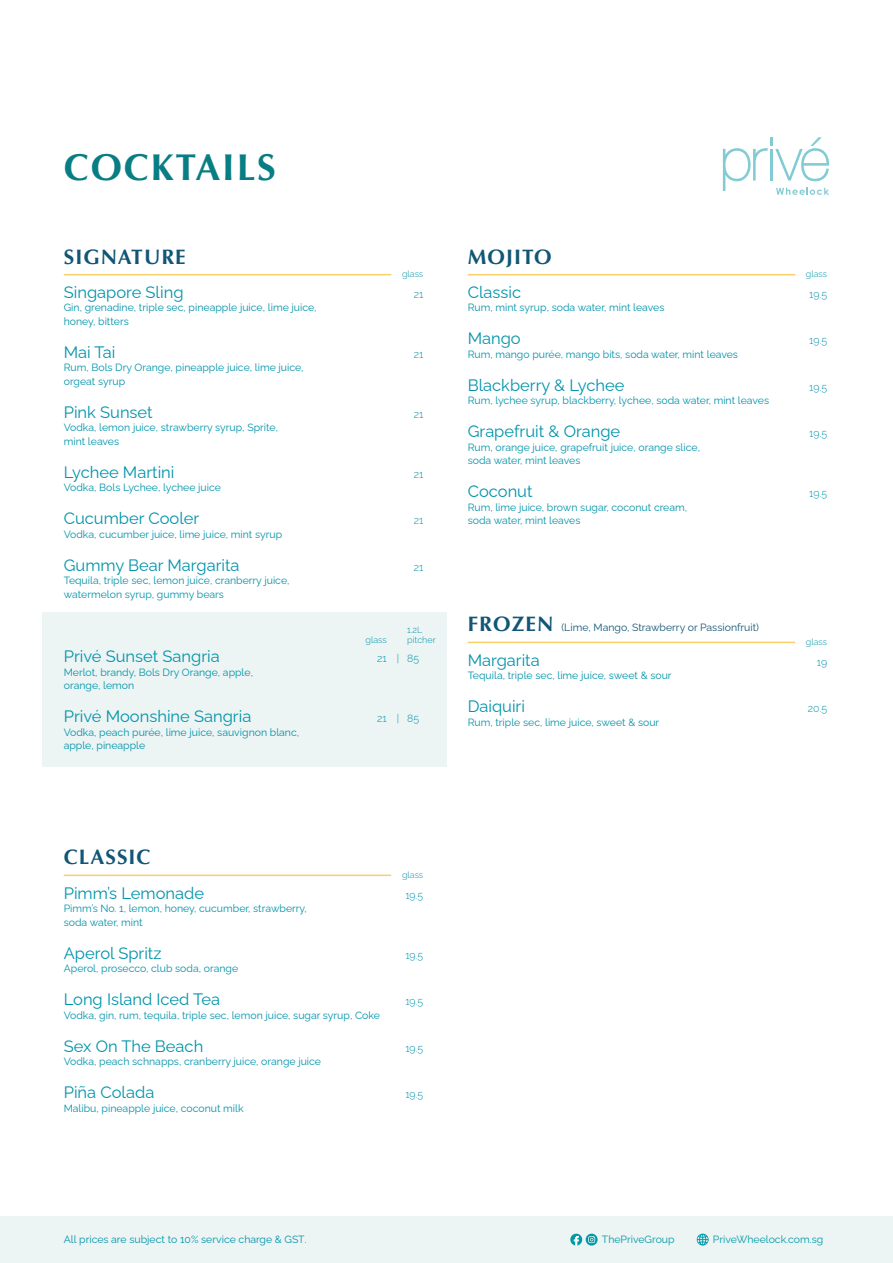
<style>
.page{position:relative;width:893px;height:1263px;background:#fff}
.page>*{position:absolute;margin:0;border:0;box-sizing:border-box;transform-origin:0 0}
.t1{font:700 37.5px "Optima";letter-spacing:.05em;color:#087e84}
.t2{font:700 21px "Optima";letter-spacing:.05em;color:#125677}
.t3{font:100 16.5px "Raleway";color:#0094aa}
.t4{font:100 10.5px/13.5px "Raleway";color:#0094aa}
.t5{font:100 10.5px "Raleway";color:#145676}
.t6{font:100 10.5px "Raleway";color:#009aa7}
.t7{font:100 9px/10.5px "Raleway";color:#0094aa}
.s1{font-family:"Optima";font-weight:700;font-size:21px;color:#125677}
</style>
<div class="page">
<div style="left:0;top:1216px;width:893px;height:47px;background:#edf4f4"></div>
<svg style="left:697px;top:1233px;width:12px;height:12px"></svg>
<svg style="left:586px;top:1233px;width:12px;height:12px"></svg>
<svg style="left:588px;top:1236px;width:7px;height:7px"></svg>
<svg style="left:570px;top:1233px;width:12px;height:12px"></svg>
<hr style="left:468px;top:274px;width:327px;height:1px;background:#f9cf6c">
<hr style="left:468px;top:642px;width:327px;height:1px;background:#f9cf6c">
<hr style="left:64px;top:874px;width:327px;height:2px;background:#f9cf6c">
<div style="left:42px;top:612px;width:404px;height:155px;background:#edf4f4"></div>
<hr style="left:64px;top:274px;width:327px;height:1px;background:#f9cf6c">
<svg style="left:723px;top:137px;width:106px;height:58px"></svg>
<h1 class="t1" style="left:64px;top:145px;width:214px">COCKTAILS</h1>
<h2 class="t2" style="left:64px;top:244px;width:123px">SIGNATURE</h2>
<h3 class="t3" style="left:64px;top:279px;width:121px">Singapore Sling</h3>
<p class="t4" style="left:64px;top:300px;width:254px">Gin, grenadine, triple sec, pineapple juice, lime juice, honey, bitters</p>
<h3 class="t3" style="left:64px;top:339px;width:53px">Mai Tai</h3>
<p class="t4" style="left:64px;top:360px;width:241px">Rum, Bols Dry Orange, pineapple juice, lime juice, orgeat syrup</p>
<h3 class="t3" style="left:64px;top:399px;width:90px">Pink Sunset</h3>
<p class="t4" style="left:64px;top:420px;width:216px">Vodka, lemon juice, strawberry syrup, Sprite, mint leaves</p>
<h3 class="t3" style="left:64px;top:459px;width:112px">Lychee Martini</h3>
<p class="t4" style="left:64px;top:480px;width:159px">Vodka, Bols Lychee, lychee juice</p>
<h3 class="t3" style="left:64px;top:505px;width:137px">Cucumber Cooler</h3>
<p class="t4" style="left:64px;top:526px;width:220px">Vodka, cucumber juice, lime juice, mint syrup</p>
<h3 class="t3" style="left:64px;top:552px;width:177px">Gummy Bear Margarita</h3>
<p class="t4" style="left:64px;top:573px;width:227px">Tequila, triple sec, lemon juice, cranberry juice, watermelon syrup, gummy bears</p>
<h3 class="t3" style="left:64px;top:643px;width:157px">Privé Sunset Sangria</h3>
<p class="t4" style="left:64px;top:664px;width:191px">Merlot, brandy, Bols Dry Orange, apple, orange, lemon</p>
<h3 class="t3" style="left:64px;top:703px;width:189px">Privé Moonshine Sangria</h3>
<p class="t4" style="left:64px;top:724px;width:237px">Vodka, peach purée, lime juice, sauvignon blanc, apple, pineapple</p>
<p class="t7" style="left:402px;top:268px;width:23px">glass</p>
<p class="t4" style="left:414px;top:286px;width:11px">21</p>
<p class="t4" style="left:414px;top:346px;width:11px">21</p>
<p class="t4" style="left:414px;top:406px;width:11px">21</p>
<p class="t4" style="left:414px;top:466px;width:11px">21</p>
<p class="t4" style="left:414px;top:513px;width:11px">21</p>
<p class="t4" style="left:414px;top:559px;width:11px">21</p>
<p class="t7" style="left:366px;top:634px;width:23px">glass</p>
<p class="t7" style="left:407px;top:623px;width:30px">1.2L pitcher</p>
<p class="t4" style="left:377px;top:651px;width:11px">21</p>
<p class="t4" style="left:397px;top:651px;width:4px">|</p>
<p class="t4" style="left:407px;top:651px;width:13px">85</p>
<p class="t4" style="left:377px;top:711px;width:11px">21</p>
<p class="t4" style="left:397px;top:711px;width:4px">|</p>
<p class="t4" style="left:407px;top:711px;width:13px">85</p>
<h2 class="t2" style="left:468px;top:244px;width:85px">MOJITO</h2>
<h3 class="t3" style="left:468px;top:279px;width:55px">Classic</h3>
<p class="t4" style="left:468px;top:300px;width:198px">Rum, mint syrup, soda water, mint leaves</p>
<h3 class="t3" style="left:468px;top:325px;width:55px">Mango</h3>
<p class="t4" style="left:468px;top:346px;width:272px">Rum, mango purée, mango bits, soda water, mint leaves</p>
<h3 class="t3" style="left:468px;top:372px;width:158px">Blackberry &amp; Lychee</h3>
<p class="t4" style="left:468px;top:393px;width:303px">Rum, lychee syrup, blackberry, lychee, soda water, mint leaves</p>
<h3 class="t3" style="left:468px;top:418px;width:154px">Grapefruit &amp; Orange</h3>
<p class="t4" style="left:468px;top:439px;width:234px">Rum, orange juice, grapefruit juice, orange slice, soda water, mint leaves</p>
<h3 class="t3" style="left:468px;top:478px;width:66px">Coconut</h3>
<p class="t4" style="left:468px;top:499px;width:221px">Rum, lime juice, brown sugar, coconut cream, soda water, mint leaves</p>
<p class="t5" style="left:468px;top:619px;width:293px"><span class="s1">FROZEN</span> (Lime, Mango, Strawberry or Passionfruit)</p>
<h3 class="t3" style="left:468px;top:646px;width:74px">Margarita</h3>
<p class="t4" style="left:468px;top:667px;width:205px">Tequila, triple sec, lime juice, sweet &amp; sour</p>
<h3 class="t3" style="left:468px;top:693px;width:59px">Daiquiri</h3>
<p class="t4" style="left:468px;top:714px;width:193px">Rum, triple sec, lime juice, sweet &amp; sour</p>
<p class="t7" style="left:806px;top:268px;width:23px">glass</p>
<p class="t4" style="left:809px;top:286px;width:19px">19.5</p>
<p class="t4" style="left:809px;top:333px;width:19px">19.5</p>
<p class="t4" style="left:809px;top:379px;width:19px">19.5</p>
<p class="t4" style="left:809px;top:426px;width:19px">19.5</p>
<p class="t4" style="left:809px;top:486px;width:19px">19.5</p>
<p class="t7" style="left:806px;top:636px;width:23px">glass</p>
<p class="t4" style="left:817px;top:654px;width:12px">19</p>
<p class="t4" style="left:808px;top:700px;width:21px">20.5</p>
<h2 class="t2" style="left:64px;top:845px;width:88px">CLASSIC</h2>
<h3 class="t3" style="left:64px;top:879px;width:142px">Pimm’s Lemonade</h3>
<p class="t4" style="left:64px;top:900px;width:245px">Pimm’s No. 1, lemon, honey, cucumber, strawberry, soda water, mint</p>
<h3 class="t3" style="left:64px;top:939px;width:99px">Aperol Spritz</h3>
<p class="t4" style="left:64px;top:960px;width:176px">Aperol, prosecco, club soda, orange</p>
<h3 class="t3" style="left:64px;top:986px;width:158px">Long Island Iced Tea</h3>
<p class="t4" style="left:64px;top:1007px;width:318px">Vodka, gin, rum, tequila, triple sec, lemon juice, sugar syrup, Coke</p>
<h3 class="t3" style="left:64px;top:1032px;width:141px">Sex On The Beach</h3>
<p class="t4" style="left:64px;top:1053px;width:259px">Vodka, peach schnapps, cranberry juice, orange juice</p>
<h3 class="t3" style="left:64px;top:1079px;width:92px">Piña Colada</h3>
<p class="t4" style="left:64px;top:1100px;width:181px">Malibu, pineapple juice, coconut milk</p>
<p class="t7" style="left:402px;top:869px;width:23px">glass</p>
<p class="t4" style="left:405px;top:887px;width:19px">19.5</p>
<p class="t4" style="left:405px;top:947px;width:19px">19.5</p>
<p class="t4" style="left:405px;top:993px;width:19px">19.5</p>
<p class="t4" style="left:405px;top:1040px;width:19px">19.5</p>
<p class="t4" style="left:405px;top:1086px;width:19px">19.5</p>
<p class="t4" style="left:64px;top:1232px;width:244px">All prices are subject to 10% service charge &amp; GST.</p>
<p class="t6" style="left:602px;top:1231px;width:74px">ThePriveGroup</p>
<p class="t6" style="left:713px;top:1231px;width:112px">PriveWheelock.com.sg</p>
</div>
